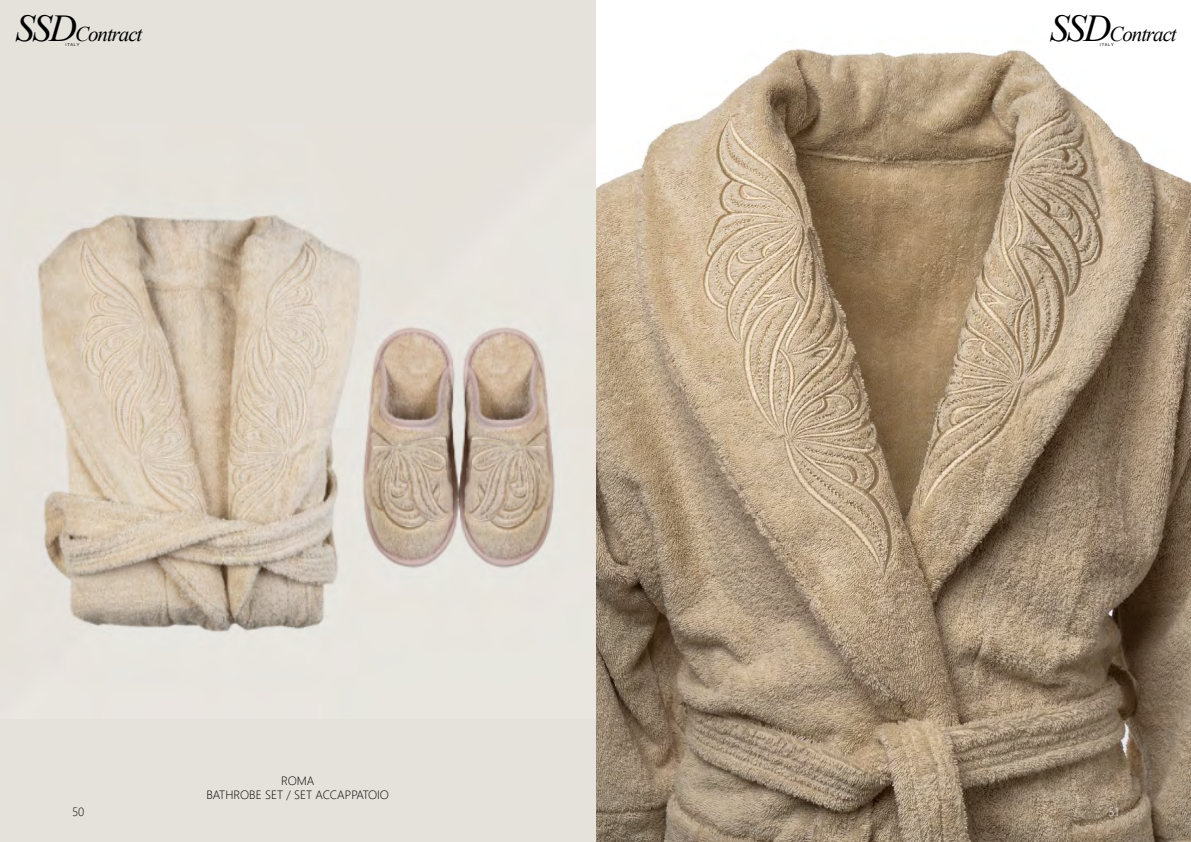
<style>
.page{position:relative;width:1191px;height:842px;background:#fff}
.page>*{position:absolute;margin:0;border:0;box-sizing:border-box;transform-origin:0 0}
.t1{font:italic 21px "Times New Roman";letter-spacing:-.05em;color:#000}
.t2{font:300 12px/14.4px "Segoe UI";color:#000;text-align:center}
.t3{font:300 12px "Segoe UI";color:#fff}
.t4{font:4px "Arial";letter-spacing:.165em;color:#000}
.s1{font-size:38px}
</style>
<div class="page">
<img style="left:595px;top:0;width:596px;height:842px">
<div style="left:0;top:0;width:595px;height:842px;background:#e5e2db"></div>
<img style="left:38px;top:214px;width:517px;height:418px">
<h1 class="t1" style="left:15px;top:19px;width:129px"><span class="s1">SSD</span>Contract</h1>
<p class="t4" style="left:66px;top:42px;width:15px">ITALY</p>
<p class="t2" style="left:72px;top:803px;width:14px">50</p>
<p class="t2" style="left:206px;top:772px;width:184px">ROMA<br>BATHROBE SET / SET ACCAPPATOIO</p>
<h1 class="t1" style="left:1049px;top:19px;width:129px"><span class="s1">SSD</span>Contract</h1>
<p class="t4" style="left:1100px;top:42px;width:15px">ITALY</p>
<p class="t3" style="left:1108px;top:800px;width:12px">51</p>
</div>
